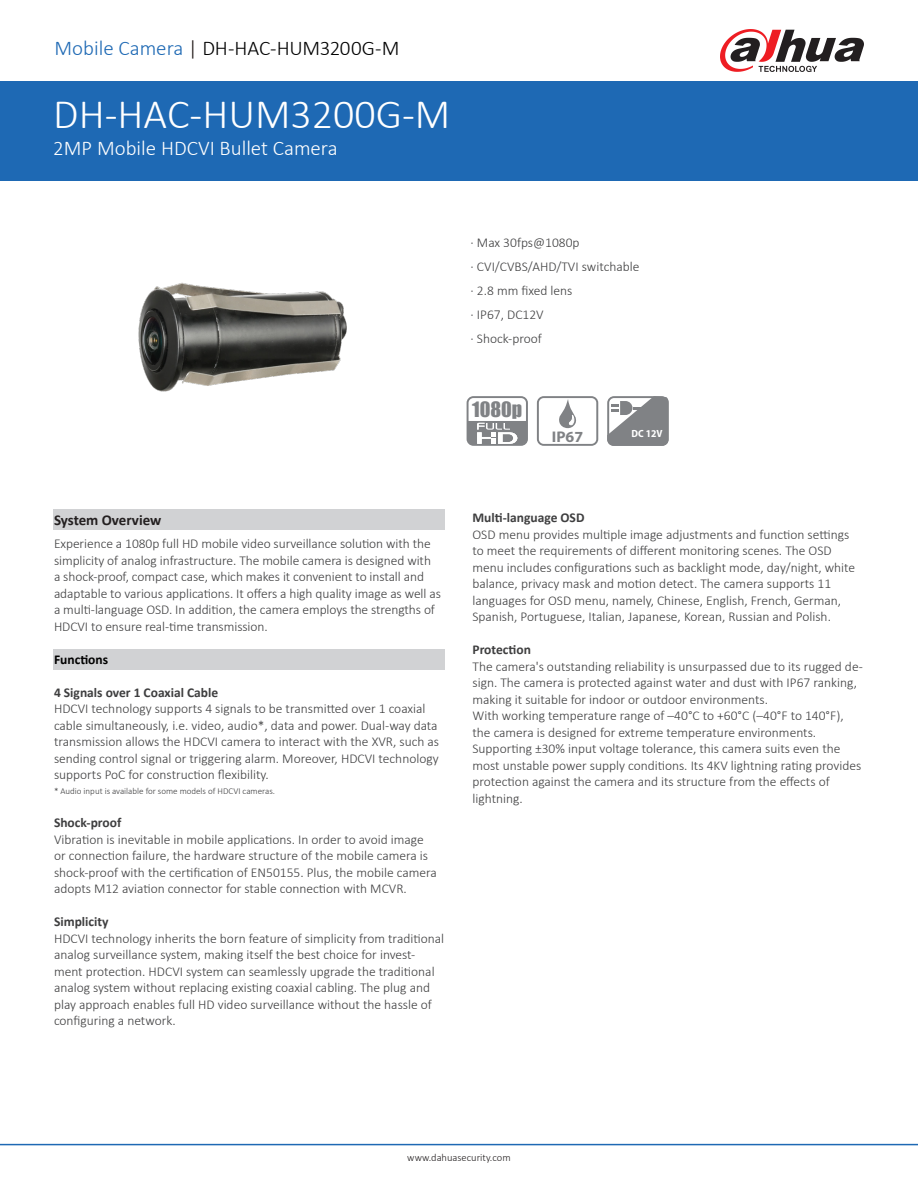
<style>
.page{position:relative;width:918px;height:1188px;background:#fff}
.page>*{position:absolute;margin:0;border:0;box-sizing:border-box;transform-origin:0 0}
.t1{font:300 42px "Calibri";color:#fff}
.t2{font:300 21px "Calibri";color:#000}
.t3{font:300 21px "Calibri";color:#fff}
.t4{font:19.5px "Impact";color:#808285}
.t5{font:700 15.45px "Myriad Pro";color:#808285}
.t6{font:700 15px "Calibri";color:#231f20}
.t7{font:300 13.5px/16.5px "Calibri";color:#3e3e3f}
.t8{font:700 13.5px "Calibri";color:#3e3e3f}
.t9{font:700 13.5px "Calibri";color:#000}
.t10{font:300 10.5px "Calibri";color:#231f20}
.t11{font:700 semi-condensed 10.5px "Myriad Pro";color:#fff}
.t12{font:300 9px "Calibri";color:#3e3e3f}
.s1{color:#1e69b4}
.s2{color:#1b1513}
</style>
<div class="page">
<div style="left:0;top:81px;width:918px;height:100px;background:#1e69b4"></div>
<hr style="left:0;top:1144px;width:918px;height:1px;background:#1e69b4">
<svg style="left:720px;top:29px;width:144px;height:43px"></svg>
<img style="left:138px;top:282px;width:209px;height:110px">
<div style="left:53px;top:650px;width:392px;height:20px;background:#d1d2d4"></div>
<div style="left:54px;top:509px;width:391px;height:21px;background:#d1d2d4"></div>
<svg style="left:607px;top:396px;width:62px;height:50px"></svg>
<svg style="left:467px;top:396px;width:61px;height:50px"></svg>
<svg style="left:537px;top:396px;width:61px;height:50px"></svg>
<p class="t2" style="left:55px;top:35px;width:347px"><span class="s1">Mobile Camera</span> <span class="s2">|</span> DH-HAC-HUM3200G-M</p>
<p class="t1" style="left:53px;top:88px;width:399px">DH-HAC-HUM3200G-M</p>
<p class="t3" style="left:53px;top:135px;width:286px">2MP Mobile HDCVI Bullet Camera</p>
<p class="t6" style="left:54px;top:510px;width:109px">System Overview</p>
<p class="t7" style="left:54px;top:536px;width:388px">Experience a 1080p full HD mobile video surveillance solution with the simplicity of analog infrastructure. The mobile camera is designed with<br>a shock-proof, compact case, which makes it convenient to install and adaptable to various applications. It offers a high quality image as well as a multi-language OSD. In addition, the camera employs the strengths of HDCVI to ensure real-time transmission.</p>
<p class="t9" style="left:54px;top:650px;width:56px">Functions</p>
<p class="t8" style="left:54px;top:683px;width:166px">4 Signals over 1 Coaxial Cable</p>
<p class="t7" style="left:54px;top:701px;width:387px">HDCVI technology supports 4 signals to be transmitted over 1 coaxial cable simultaneously, i.e. video, audio*, data and power. Dual-way data transmission allows the HDCVI camera to interact with the XVR, such as sending control signal or triggering alarm. Moreover, HDCVI technology supports PoC for construction flexibility.</p>
<p class="t12" style="left:54px;top:786px;width:223px">* Audio input is available for some models of HDCVI cameras.</p>
<p class="t8" style="left:54px;top:813px;width:69px">Shock-proof</p>
<p class="t7" style="left:54px;top:831px;width:384px">Vibration is inevitable in mobile applications. In order to avoid image or connection failure, the hardware structure of the mobile camera is shock-proof with the certification of EN50155. Plus, the mobile camera adopts M12 aviation connector for stable connection with MCVR.</p>
<p class="t8" style="left:54px;top:912px;width:56px">Simplicity</p>
<p class="t7" style="left:54px;top:930px;width:392px">HDCVI technology inherits the born feature of simplicity from traditional analog surveillance system, making itself the best choice for invest&shy;ment protection. HDCVI system can seamlessly upgrade the traditional analog system without replacing existing coaxial cabling. The plug and play approach enables full HD video surveillance without the hassle of configuring a network.</p>
<p class="t7" style="left:471px;top:234px;width:111px">· Max 30fps@1080p</p>
<p class="t7" style="left:471px;top:258px;width:170px">· CVI/CVBS/AHD/TVI switchable</p>
<p class="t7" style="left:471px;top:282px;width:103px">· 2.8 mm fixed lens</p>
<p class="t7" style="left:471px;top:306px;width:75px">· IP67, DC12V</p>
<p class="t7" style="left:471px;top:330px;width:73px">· Shock-proof</p>
<p class="t4" style="left:472px;top:394px;width:52px">1080p</p>
<p class="t5" style="left:552px;top:426px;width:33px">IP67</p>
<p class="t11" style="left:632px;top:427px;width:32px">DC 12V</p>
<p class="t8" style="left:472px;top:508px;width:114px">Multi-language OSD</p>
<p class="t7" style="left:472px;top:526px;width:384px">OSD menu provides multiple image adjustments and function settings to meet the requirements of different monitoring scenes. The OSD menu includes configurations such as backlight mode, day/night, white balance, privacy mask and motion detect. The camera supports 11 languages for OSD menu, namely, Chinese, English, French, German, Spanish, Portuguese, Italian, Japanese, Korean, Russian and Polish.</p>
<p class="t8" style="left:472px;top:640px;width:60px">Protection</p>
<p class="t7" style="left:472px;top:658px;width:392px">The camera's outstanding reliability is unsurpassed due to its rugged de&shy;sign. The camera is protected against water and dust with IP67 ranking, making it suitable for indoor or outdoor environments.</p>
<p class="t7" style="left:472px;top:707px;width:373px">With working temperature range of –40°C to +60°C (–40°F to 140°F), the camera is designed for extreme temperature environments.</p>
<p class="t7" style="left:472px;top:740px;width:390px">Supporting ±30% input voltage tolerance, this camera suits even the most unstable power supply conditions. Its 4KV lightning rating provides protection against the camera and its structure from the effects of lightning.</p>
<p class="t10" style="left:407px;top:1151px;width:105px">www.dahuasecurity.com</p>
</div>
